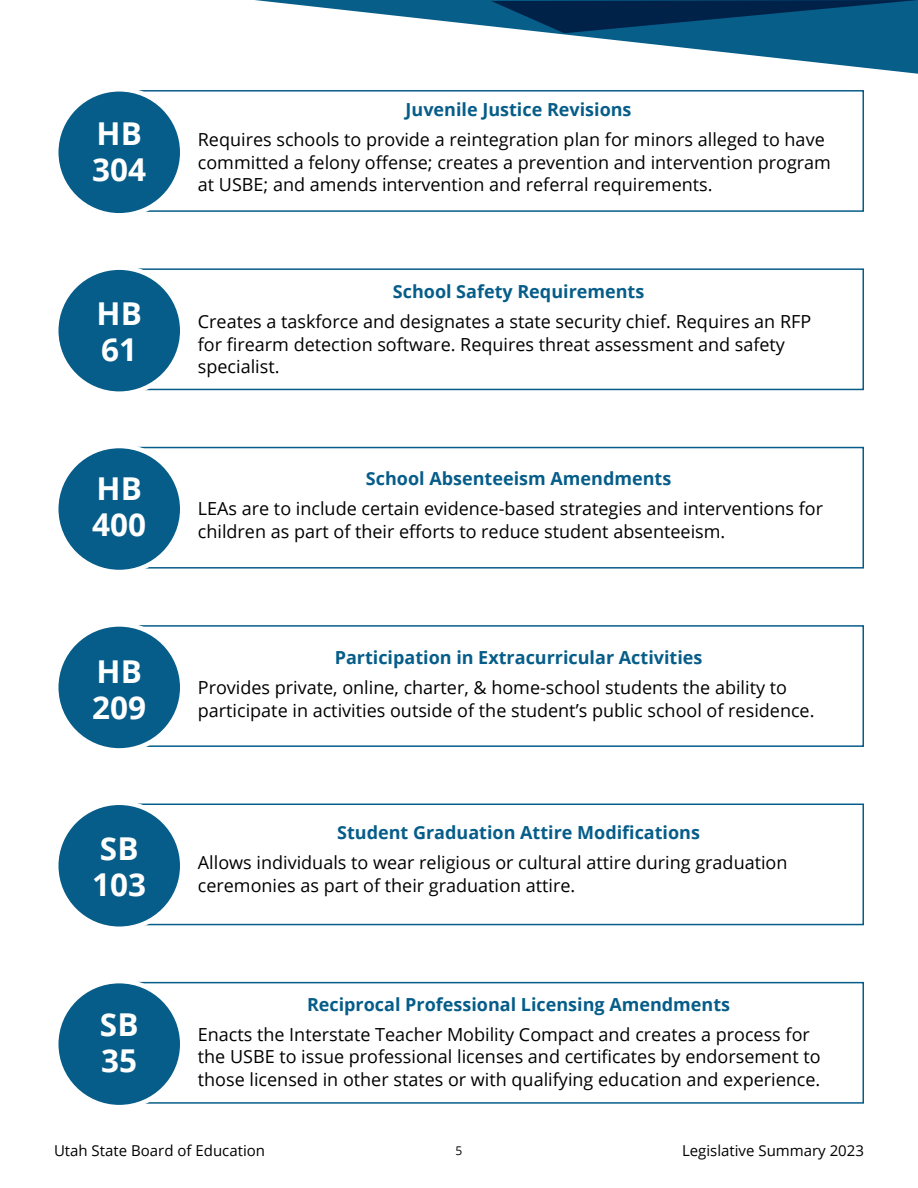
<style>
.page{position:relative;width:918px;height:1188px;background:#fff}
.page>*{position:absolute;margin:0;border:0;box-sizing:border-box;transform-origin:0 0}
.H2_White{font:700 31.5px "Open Sans";color:#fff}
.t1{font:18px/22.5px "Open Sans";color:#000}
.t2{font:700 18px "Open Sans";color:#065d89}
.t3{font:15px "Open Sans";color:#000}
.t4{font:12px "Open Sans";color:#000}
</style>
<div class="page">
<svg style="left:255px;top:0;width:663px;height:74px"></svg>
<svg style="left:491px;top:0;width:427px;height:33px;background:#06426b"></svg>
<div style="left:119px;top:90px;width:745px;height:122px;border:2px solid #065d89"></div>
<div style="left:56px;top:89px;width:126px;height:126px;background:#065d89;border-radius:50%"></div>
<div style="left:54px;top:87px;width:130px;height:131px;border:4px solid #fff;border-radius:50%"></div>
<div style="left:119px;top:268px;width:745px;height:122px;border:2px solid #065d89"></div>
<div style="left:56px;top:268px;width:126px;height:126px;background:#065d89;border-radius:50%"></div>
<div style="left:54px;top:265px;width:130px;height:131px;border:4px solid #fff;border-radius:50%"></div>
<div style="left:119px;top:447px;width:745px;height:122px;border:2px solid #065d89"></div>
<div style="left:56px;top:446px;width:126px;height:126px;background:#065d89;border-radius:50%"></div>
<div style="left:54px;top:444px;width:130px;height:130px;border:4px solid #fff;border-radius:50%"></div>
<div style="left:119px;top:625px;width:745px;height:122px;border:2px solid #065d89"></div>
<div style="left:56px;top:624px;width:126px;height:126px;background:#065d89;border-radius:50%"></div>
<div style="left:54px;top:622px;width:130px;height:131px;border:4px solid #fff;border-radius:50%"></div>
<div style="left:119px;top:804px;width:745px;height:121px;border:2px solid #065d89"></div>
<div style="left:56px;top:803px;width:126px;height:126px;background:#065d89;border-radius:50%"></div>
<div style="left:54px;top:801px;width:130px;height:130px;border:4px solid #fff;border-radius:50%"></div>
<div style="left:119px;top:982px;width:745px;height:122px;border:2px solid #065d89"></div>
<div style="left:56px;top:981px;width:126px;height:126px;background:#065d89;border-radius:50%"></div>
<div style="left:54px;top:979px;width:130px;height:130px;border:4px solid #fff;border-radius:50%"></div>
<h2 class="H2_White" style="left:97px;top:112px;width:47px">HB</h2>
<h2 class="H2_White" style="left:92px;top:148px;width:55px">304</h2>
<h2 class="H2_White" style="left:97px;top:291px;width:47px">HB</h2>
<h2 class="H2_White" style="left:101px;top:327px;width:37px">61</h2>
<h2 class="H2_White" style="left:97px;top:466px;width:47px">HB</h2>
<h2 class="H2_White" style="left:92px;top:502px;width:55px">400</h2>
<h2 class="H2_White" style="left:97px;top:650px;width:47px">HB</h2>
<h2 class="H2_White" style="left:92px;top:686px;width:55px">209</h2>
<h2 class="H2_White" style="left:100px;top:826px;width:40px">SB</h2>
<h2 class="H2_White" style="left:92px;top:862px;width:55px">103</h2>
<h2 class="H2_White" style="left:100px;top:1002px;width:40px">SB</h2>
<h2 class="H2_White" style="left:101px;top:1038px;width:37px">35</h2>
<p class="t2" style="left:406px;top:97px;width:227px">Juvenile Justice Revisions</p>
<p class="t1" style="left:198px;top:128px;width:635px">Requires schools to provide a reintegration plan for minors alleged to have committed a felony offense; creates a prevention and intervention program at USBE; and amends intervention and referral requirements.</p>
<p class="t2" style="left:393px;top:279px;width:253px">School Safety Requirements</p>
<p class="t1" style="left:198px;top:310px;width:615px">Creates a taskforce and designates a state security chief. Requires an RFP for firearm detection software. Requires threat assessment and safety specialist.</p>
<p class="t2" style="left:366px;top:466px;width:307px">School Absenteeism Amendments</p>
<p class="t1" style="left:198px;top:497px;width:627px">LEAs are to include certain evidence-based strategies and interventions for children as part of their efforts to reduce student absenteeism.</p>
<p class="t2" style="left:335px;top:645px;width:369px">Participation in Extracurricular Activities</p>
<p class="t1" style="left:198px;top:676px;width:618px">Provides private, online, charter, &amp; home-school students the ability to participate in activities outside of the student’s public school of residence.</p>
<p class="t2" style="left:337px;top:820px;width:364px">Student Graduation Attire Modifications</p>
<p class="t1" style="left:198px;top:851px;width:591px">Allows individuals to wear religious or cultural attire during graduation ceremonies as part of their graduation attire.</p>
<p class="t2" style="left:307px;top:992px;width:425px">Reciprocal Professional Licensing Amendments</p>
<p class="t1" style="left:198px;top:1023px;width:624px">Enacts the Interstate Teacher Mobility Compact and creates a process for the USBE to issue professional licenses and certificates by endorsement to those licensed in other states or with qualifying education and experience.</p>
<p class="t3" style="left:54px;top:1140px;width:213px">Utah State Board of Education</p>
<p class="t3" style="left:682px;top:1140px;width:184px">Legislative Summary 2023</p>
<p class="t4" style="left:456px;top:1143px;width:8px">5</p>
</div>
